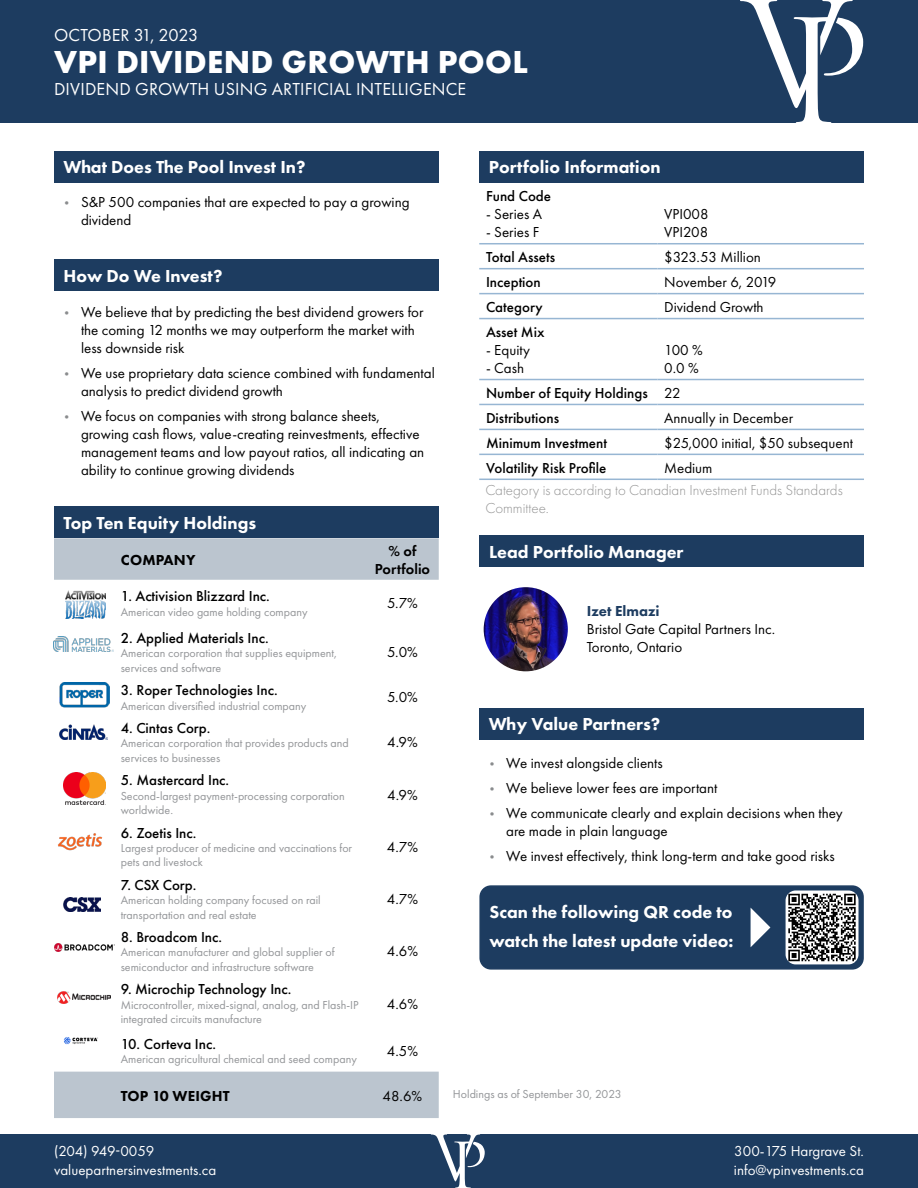
<style>
.page{position:relative;width:918px;height:1188px;background:#fff}
.page>*{position:absolute;margin:0;border:0;box-sizing:border-box;transform-origin:0 0}
.t1{font:700 33px "Futura PT";letter-spacing:.01em;color:#fff}
.t2{font:800 18px/28.5px "Futura PT";color:#fff}
.t3{font:18px "Futura PT";letter-spacing:.01em;color:#fff}
.t4{font:15px/18px "Futura PT";color:#000}
.t5{font:500 15px/24.9px "Futura PT";color:#000}
.t6{font:15px "Futura PT";color:#fff}
.t7{font:300 15px/18px "Futura PT";color:#939393}
.t8{font:800 15px "Futura PT";letter-spacing:.01em;color:#000}
.t9{font:15px "Futura PT";letter-spacing:-.025em;color:#fff}
.t10{font:600 15px/18px "Futura PT";color:#000;text-align:center}
.t11{font:800 15px "Futura PT";color:#1d3c60}
.t12{font:12px/14.4px "Futura PT";color:#939598}
.s1{font-size:12px;color:#8a8c8e}
.s2{font-weight:400}
</style>
<div class="page">
<div style="left:0;top:0;width:918px;height:123px;background:#1d3c60"></div>
<svg style="left:740px;top:0;width:123px;height:123px"></svg>
<div style="left:0;top:1134px;width:918px;height:54px;background:#1d3c60"></div>
<svg style="left:431px;top:1134px;width:54px;height:54px"></svg>
<div style="left:54px;top:151px;width:385px;height:32px;background:#1d3c60"></div>
<div style="left:54px;top:260px;width:385px;height:31px;background:#1d3c60"></div>
<div style="left:479px;top:708px;width:385px;height:32px;background:#1d3c60"></div>
<hr style="left:479px;top:243px;width:178px;height:1px;background:#97b6d3">
<hr style="left:657px;top:243px;width:207px;height:1px;background:#97b6d3">
<hr style="left:479px;top:268px;width:178px;height:1px;background:#97b6d3">
<hr style="left:657px;top:268px;width:207px;height:1px;background:#97b6d3">
<hr style="left:479px;top:293px;width:178px;height:1px;background:#97b6d3">
<hr style="left:657px;top:293px;width:207px;height:1px;background:#97b6d3">
<hr style="left:479px;top:318px;width:178px;height:1px;background:#97b6d3">
<hr style="left:657px;top:318px;width:207px;height:1px;background:#97b6d3">
<hr style="left:479px;top:379px;width:178px;height:1px;background:#97b6d3">
<hr style="left:657px;top:379px;width:207px;height:1px;background:#97b6d3">
<hr style="left:479px;top:404px;width:178px;height:1px;background:#97b6d3">
<hr style="left:657px;top:404px;width:207px;height:1px;background:#97b6d3">
<hr style="left:479px;top:429px;width:178px;height:1px;background:#97b6d3">
<hr style="left:657px;top:429px;width:207px;height:1px;background:#97b6d3">
<hr style="left:479px;top:454px;width:178px;height:1px;background:#97b6d3">
<hr style="left:657px;top:454px;width:207px;height:1px;background:#97b6d3">
<hr style="left:479px;top:479px;width:178px;height:1px;background:#97b6d3">
<hr style="left:657px;top:479px;width:207px;height:1px;background:#97b6d3">
<div style="left:479px;top:151px;width:385px;height:32px;background:#1d3c60"></div>
<div style="left:479px;top:535px;width:385px;height:32px;background:#1d3c60"></div>
<img style="left:484px;top:587px;width:84px;height:84px;border-radius:42px">
<div style="left:54px;top:507px;width:385px;height:31px;background:#1d3c60"></div>
<svg style="left:54px;top:538px;width:385px;height:580px"></svg>
<img style="left:54px;top:943px;width:60px;height:8px">
<div style="left:480px;top:886px;width:383px;height:83px;background:#1d3c60;border-radius:11px"></div>
<div style="left:479px;top:885px;width:385px;height:85px;border:2px solid #1d3c60;border-radius:11px"></div>
<img style="left:786px;top:891px;width:73px;height:73px">
<svg style="left:751px;top:908px;width:19px;height:39px"></svg>
<img style="left:53px;top:637px;width:60px;height:15px">
<img style="left:59px;top:724px;width:49px;height:16px">
<img style="left:60px;top:683px;width:50px;height:25px">
<img style="left:57px;top:991px;width:54px;height:13px">
<img style="left:66px;top:591px;width:40px;height:27px">
<img style="left:57px;top:832px;width:46px;height:19px">
<img style="left:64px;top:772px;width:42px;height:33px">
<img style="left:64px;top:897px;width:37px;height:15px">
<img style="left:54px;top:1028px;width:58px;height:25px">
<p class="t3" style="left:54px;top:25px;width:146px">OCTOBER 31, 2023</p>
<p class="t3" style="left:54px;top:78px;width:414px">DIVIDEND GROWTH USING ARTIFICIAL INTELLIGENCE</p>
<h1 class="t1" style="left:54px;top:41px;width:475px">VPI DIVIDEND GROWTH POOL</h1>
<p class="t2" style="left:64px;top:153px;width:244px">What Does The Pool Invest In?</p>
<p class="t4" style="left:81px;top:193px;width:330px;text-indent:-20px"><span class="s1">•</span> S&amp;P 500 companies that are expected to pay a growing dividend</p>
<p class="t2" style="left:64px;top:261px;width:160px">How Do We Invest?</p>
<p class="t4" style="left:81px;top:303px;width:344px;text-indent:-20px"><span class="s1">•</span> We believe that by predicting the best dividend growers for the coming 12 months we may outperform the market with less downside risk</p>
<p class="t4" style="left:81px;top:364px;width:355px;text-indent:-20px"><span class="s1">•</span> We use proprietary data science combined with fundamental analysis to predict dividend growth</p>
<p class="t4" style="left:81px;top:407px;width:345px;text-indent:-20px"><span class="s1">•</span> We focus on companies with strong balance sheets, growing cash flows, value-creating reinvestments, effective management teams and low payout ratios, all indicating an ability to continue growing dividends</p>
<p class="t2" style="left:64px;top:508px;width:194px">Top Ten Equity Holdings</p>
<p class="t8" style="left:121px;top:550px;width:76px">COMPANY</p>
<p class="t10" style="left:375px;top:542px;width:57px">% of<br>Portfolio</p>
<p class="t5" style="left:121px;top:584px;width:151px">1. Activision Blizzard Inc.</p>
<p class="t12" style="left:121px;top:604px;width:188px">American video game holding company</p>
<p class="t4" style="left:387px;top:594px;width:32px">5.7%</p>
<p class="t5" style="left:121px;top:625px;width:149px">2. Applied Materials Inc.</p>
<p class="t12" style="left:121px;top:646px;width:218px">American corporation that supplies equipment, services and software</p>
<p class="t4" style="left:387px;top:643px;width:32px">5.0%</p>
<p class="t5" style="left:121px;top:678px;width:158px">3. Roper Technologies Inc.</p>
<p class="t12" style="left:121px;top:698px;width:187px">American diversified industrial company</p>
<p class="t4" style="left:387px;top:688px;width:32px">5.0%</p>
<p class="t5" style="left:121px;top:716px;width:91px">4. Cintas Corp.</p>
<p class="t12" style="left:121px;top:736px;width:229px">American corporation that provides products and services to businesses</p>
<p class="t4" style="left:387px;top:733px;width:32px">4.9%</p>
<p class="t5" style="left:121px;top:768px;width:110px">5. Mastercard Inc.</p>
<p class="t12" style="left:121px;top:788px;width:226px">Second-largest payment-processing corporation worldwide.</p>
<p class="t4" style="left:387px;top:786px;width:32px">4.9%</p>
<p class="t5" style="left:121px;top:820px;width:77px">6. Zoetis Inc.</p>
<p class="t12" style="left:121px;top:841px;width:233px">Largest producer of medicine and vaccinations for pets and livestock</p>
<p class="t4" style="left:387px;top:838px;width:33px">4.7%</p>
<p class="t5" style="left:121px;top:872px;width:77px">7. CSX Corp.</p>
<p class="t12" style="left:121px;top:893px;width:201px">American holding company focused on rail transportation and real estate</p>
<p class="t4" style="left:387px;top:890px;width:33px">4.7%</p>
<p class="t5" style="left:121px;top:925px;width:103px">8. Broadcom Inc.</p>
<p class="t12" style="left:121px;top:945px;width:216px">American manufacturer and global supplier of semiconductor and infrastructure software</p>
<p class="t4" style="left:387px;top:942px;width:33px">4.6%</p>
<p class="t5" style="left:121px;top:977px;width:172px">9. Microchip Technology Inc.</p>
<p class="t12" style="left:121px;top:997px;width:239px">Microcontroller, mixed-signal, analog, and Flash-IP integrated circuits manufacture</p>
<p class="t4" style="left:387px;top:995px;width:33px">4.6%</p>
<p class="t5" style="left:121px;top:1031px;width:97px">10. Corteva Inc.</p>
<p class="t12" style="left:121px;top:1052px;width:238px">American agricultural chemical and seed company</p>
<p class="t4" style="left:387px;top:1042px;width:33px">4.5%</p>
<p class="t8" style="left:121px;top:1086px;width:110px">TOP 10 WEIGHT</p>
<p class="t4" style="left:383px;top:1087px;width:41px">48.6%</p>
<p class="t2" style="left:489px;top:153px;width:173px">Portfolio Information</p>
<p class="t5" style="left:486px;top:184px;width:67px">Fund Code</p>
<p class="t4" style="left:486px;top:205px;width:58px">- Series A</p>
<p class="t4" style="left:486px;top:223px;width:55px">- Series F</p>
<p class="t4" style="left:664px;top:205px;width:46px">VPI008<br>VPI208</p>
<p class="t5" style="left:486px;top:244px;width:71px">Total Assets</p>
<p class="t4" style="left:664px;top:248px;width:98px">$323.53 Million</p>
<p class="t5" style="left:486px;top:269px;width:56px">Inception</p>
<p class="t4" style="left:664px;top:273px;width:114px">November 6, 2019</p>
<p class="t5" style="left:486px;top:294px;width:58px">Category</p>
<p class="t4" style="left:664px;top:298px;width:101px">Dividend Growth</p>
<p class="t5" style="left:486px;top:319px;width:60px">Asset Mix</p>
<p class="t4" style="left:486px;top:341px;width:46px">- Equity</p>
<p class="t4" style="left:486px;top:359px;width:40px">- Cash</p>
<p class="t4" style="left:664px;top:341px;width:40px">100 %<br>0.0 %</p>
<p class="t5" style="left:486px;top:380px;width:196px">Number of Equity Holdings <span class="s2">22<br></span>Distributions</p>
<p class="t4" style="left:664px;top:409px;width:130px">Annually in December</p>
<p class="t5" style="left:486px;top:430px;width:123px">Minimum Investment</p>
<p class="t4" style="left:664px;top:434px;width:190px">$25,000 initial, $50 subsequent</p>
<p class="t5" style="left:486px;top:455px;width:122px">Volatility Risk Profile</p>
<p class="t4" style="left:664px;top:458px;width:50px">Medium</p>
<p class="t7" style="left:486px;top:481px;width:359px">Category is according to Canadian Investment Funds Standards<br>Committee.</p>
<p class="t2" style="left:489px;top:537px;width:196px">Lead Portfolio Manager</p>
<p class="t11" style="left:587px;top:602px;width:74px">Izet Elmazi</p>
<p class="t4" style="left:587px;top:620px;width:190px">Bristol Gate Capital Partners Inc.<br>Toronto, Ontario</p>
<p class="t2" style="left:489px;top:710px;width:173px">Why Value Partners?</p>
<p class="t4" style="left:486px;top:754px;width:178px"><span class="s1">•</span> We invest alongside clients</p>
<p class="t4" style="left:486px;top:779px;width:233px"><span class="s1">•</span> We believe lower fees are important</p>
<p class="t4" style="left:506px;top:804px;width:338px;text-indent:-20px"><span class="s1">•</span> We communicate clearly and explain decisions when they are made in plain language</p>
<p class="t4" style="left:486px;top:847px;width:350px"><span class="s1">•</span> We invest effectively, think long-term and take good risks</p>
<p class="t2" style="left:489px;top:898px;width:246px">Scan the following QR code to watch the latest update video:</p>
<p class="t12" style="left:453px;top:1087px;width:170px">Holdings as of September 30, 2023</p>
<p class="t9" style="left:54px;top:1142px;width:102px">(204) 949-0059</p>
<p class="t6" style="left:734px;top:1142px;width:131px">300-175 Hargrave St.</p>
<p class="t6" style="left:54px;top:1162px;width:164px">valuepartnersinvestments.ca</p>
<p class="t6" style="left:734px;top:1162px;width:132px">info@vpinvestments.ca</p>
</div>
